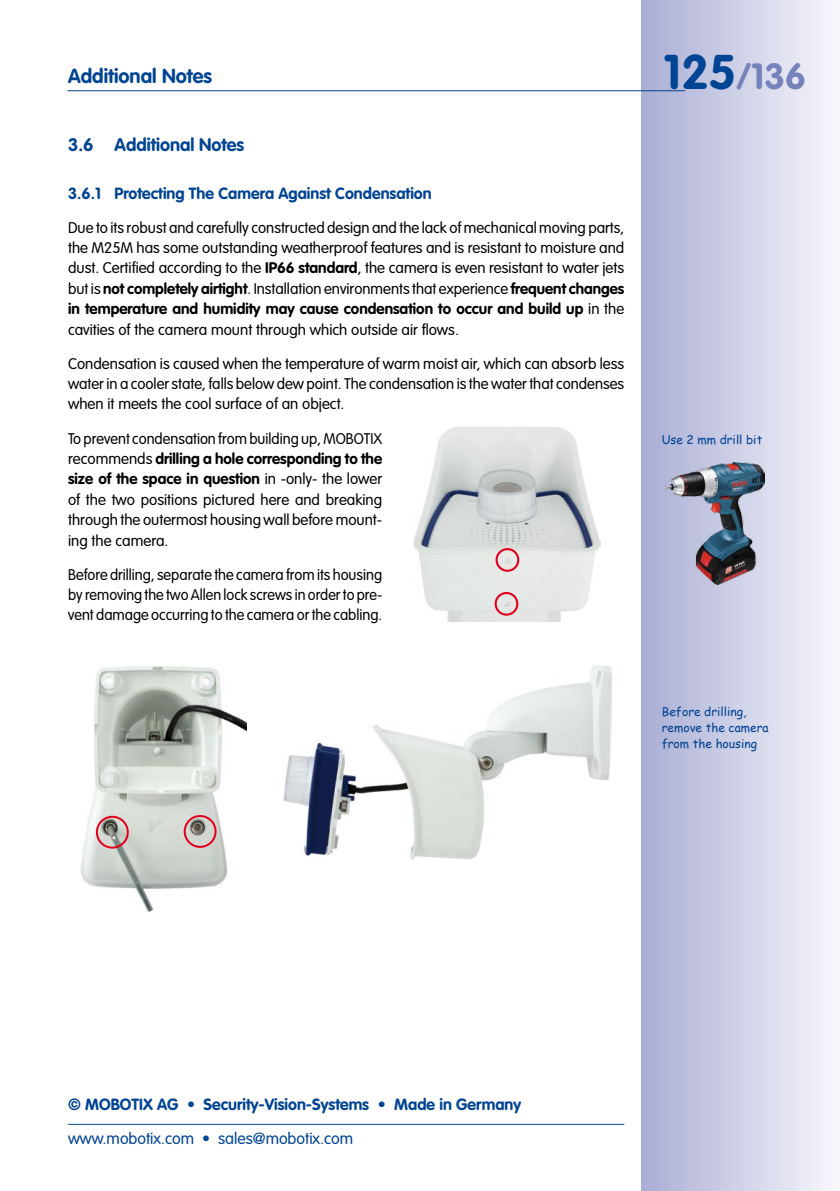
<style>
.page{position:relative;width:840px;height:1191px;background:#fff}
.page>*{position:absolute;margin:0;border:0;box-sizing:border-box;transform-origin:0 0}
.t1{font:700 36px "VAG Rounded LT Pro";color:#7683bb}
.t2{font:700 20px "VAG Rounded LT Pro";color:#004494}
.t3{font:700 18px "VAG Rounded LT Pro";color:#004494}
.t4{font:700 16px "VAG Rounded LT Pro";color:#004494}
.t5{font:300 16px "VAG Rounded LT Pro";color:#004494}
.t6{font:300 15.2px/20.4px "VAG Rounded LT Pro";color:#000;text-align:justify}
.t7{font:12px/16px "Comic Sans MS";color:#004494}
.s1{font-weight:700}
.s2{font-size:48px;color:#004494}
</style>
<div class="page">
<div style="left:641px;top:0;width:198px;height:1191px;background:linear-gradient(to right,#a9add4,#f7f7fb)"></div>
<hr style="left:67px;top:90px;width:617px;height:1px;background:#004494">
<hr style="left:68px;top:1123px;width:556px;height:1px;background:#004494">
<img style="left:413px;top:427px;width:187px;height:194px">
<div style="left:495px;top:548px;width:24px;height:24px;border:2px solid #e2001a;border-radius:50%"></div>
<div style="left:494px;top:592px;width:24px;height:23px;border:2px solid #e2001a;border-radius:50%"></div>
<img style="left:664px;top:462px;width:99px;height:122px">
<img style="left:80px;top:666px;width:167px;height:245px">
<div style="left:96px;top:815px;width:33px;height:33px;border:2px solid #e2001a;border-radius:50%"></div>
<div style="left:183px;top:815px;width:33px;height:33px;border:2px solid #e2001a;border-radius:50%"></div>
<img style="left:283px;top:666px;width:328px;height:193px">
<h2 class="t2" style="left:68px;top:63px;width:145px">Additional Notes</h2>
<p class="t3" style="left:68px;top:133px;width:177px">3.6 Additional Notes</p>
<p class="t4" style="left:68px;top:183px;width:365px">3.6.1 Protecting The Camera Against Condensation</p>
<p class="t6" style="left:68px;top:217px;width:557px">Due to its robust and carefully constructed design and the lack of mechanical moving parts, the M25M has some outstanding weatherproof features and is resistant to moisture and dust. Certified according to the <span class="s1">IP66 standard</span>, the camera is even resistant to water jets but is <span class="s1">not completely airtight</span>. Installation environments that experience <span class="s1">frequent changes in temperature and humidity may cause condensation to occur and build up</span> in the cavities of the camera mount through which outside air flows.</p>
<p class="t6" style="left:68px;top:353px;width:557px">Condensation is caused when the temperature of warm moist air, which can absorb less water in a cooler state, falls below dew point. The condensation is the water that condenses when it meets the cool surface of an object.</p>
<p class="t6" style="left:68px;top:428px;width:315px">To prevent condensation from building up, MOBOTIX recommends <span class="s1">drilling a hole corresponding to the size of the space in question</span> in -only- the lower of the two positions pictured here and breaking through the outermost housing wall before mount&shy;ing the camera.</p>
<p class="t6" style="left:68px;top:564px;width:315px">Before drilling, separate the camera from its housing by removing the two Allen lock screws in order to pre&shy;vent damage occurring to the camera or the cabling.</p>
<h1 class="t1" style="left:663px;top:53px;width:144px"><span class="s2">125</span>/136</h1>
<p class="t7" style="left:661px;top:431px;width:102px">Use 2 mm drill bit</p>
<p class="t7" style="left:661px;top:703px;width:108px">Before drilling, remove the camera from the housing</p>
<p class="t4" style="left:68px;top:1094px;width:454px">© MOBOTIX AG • Security-Vision-Systems • Made in Germany</p>
<p class="t5" style="left:68px;top:1129px;width:286px">www.mobotix.com • sales@mobotix.com</p>
</div>
